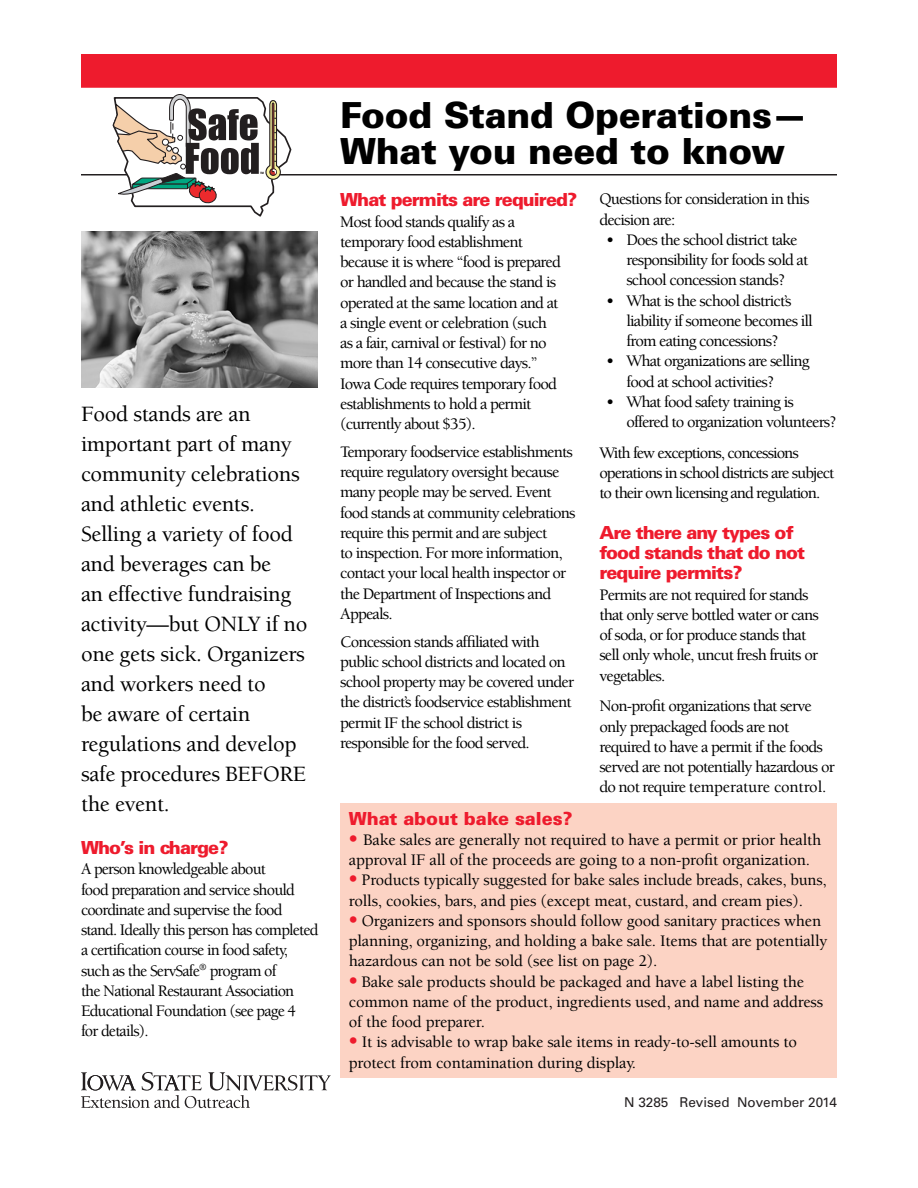
<style>
.page{position:relative;width:918px;height:1188px;background:#fff}
.page>*{position:absolute;margin:0;border:0;box-sizing:border-box;transform-origin:0 0}
.t1{font:900 36px/36px "Univers";letter-spacing:-.01em;color:#000}
.t2{font:500 22.5px/30px "Berkeley";letter-spacing:-.015em;color:#000}
.t3{font:900 18px/20.2px "Univers";letter-spacing:-.05em;color:#ee1b2d}
.t4{font:900 18px "Univers";letter-spacing:-.005em;color:#ee1b2d}
.t5{font:500 16.5px/20.2px "Berkeley";letter-spacing:-.05em;color:#000}
.t6{font:500 16.5px/20.2px "Berkeley";letter-spacing:-.01em;color:#000}
.t7{font:13.5px "Univers";color:#231f20}
.t8{font:700 condensed 3px "Univers";color:#231f20}
.s1{font-family:"Univers";font-weight:900;font-size:18px;color:#ee1b2d}
</style>
<div class="page">
<div style="left:81px;top:54px;width:756px;height:34px;background:#ee1b2d;border:2px solid #ee1b2d"></div>
<hr style="left:81px;top:174px;width:756px;height:2px;background:#231f20">
<svg style="left:112px;top:94px;width:180px;height:123px"></svg>
<svg style="left:81px;top:1072px;width:250px;height:36px"></svg>
<img style="left:81px;top:232px;width:236px;height:155px">
<div style="left:340px;top:803px;width:497px;height:275px;background:#fcd3c4"></div>
<p class="t8" style="left:260px;top:171px;width:5px">TM</p>
<p class="t2" style="left:81px;top:400px;width:220px">Food stands are an important part of many community celebrations and athletic events.</p>
<p class="t2" style="left:81px;top:520px;width:228px">Selling a variety of food and beverages can be<br>an effective fundraising activity—but ONLY if no one gets sick. Organizers and workers need to<br>be aware of certain regulations and develop safe procedures BEFORE the event.</p>
<p class="t3" style="left:81px;top:837px;width:149px">Who’s in charge?</p>
<p class="t5" style="left:81px;top:859px;width:239px">A person knowledgeable about<br>food preparation and service should coordinate and supervise the food stand. Ideally this person has completed a certification course in food safety, such as the ServSafe<sup>®</sup> program of<br>the National Restaurant Association Educational Foundation (see page 4<br>for details).</p>
<p class="t1" style="left:340px;top:96px;width:469px">Food Stand Operations—<br>What you need to know</p>
<p class="t3" style="left:340px;top:190px;width:239px">What permits are required?</p>
<p class="t5" style="left:340px;top:212px;width:222px">Most food stands qualify as a temporary food establishment because it is where “food is prepared or handled and because the stand is operated at the same location and at a single event or celebration (such as a fair, carnival or festival) for no more than 14 consecutive days.”<br>Iowa Code requires temporary food establishments to hold a permit (currently about $35).</p>
<p class="t5" style="left:340px;top:442px;width:237px">Temporary foodservice establishments require regulatory oversight because many people may be served. Event food stands at community celebrations require this permit and are subject<br>to inspection. For more information, contact your local health inspector or the Department of Inspections and Appeals.</p>
<p class="t5" style="left:340px;top:632px;width:235px">Concession stands affiliated with public school districts and located on school property may be covered under the district’s foodservice establishment permit IF the school district is responsible for the food served.</p>
<p class="t5" style="left:599px;top:189px;width:212px">Questions for consideration in this decision are:</p>
<p class="t5" style="left:626px;top:230px;width:183px;text-indent:-20px">• Does the school district take responsibility for foods sold at school concession stands?</p>
<p class="t5" style="left:626px;top:291px;width:188px;text-indent:-20px">• What is the school district’s liability if someone becomes ill from eating concessions?</p>
<p class="t5" style="left:626px;top:351px;width:185px;text-indent:-20px">• What organizations are selling food at school activities?</p>
<p class="t5" style="left:626px;top:392px;width:212px;text-indent:-20px">• What food safety training is offered to organization volunteers?</p>
<p class="t5" style="left:599px;top:443px;width:237px">With few exceptions, concessions operations in school districts are subject to their own licensing and regulation.</p>
<p class="t3" style="left:599px;top:522px;width:207px">Are there any types of food stands that do not require permits?</p>
<p class="t5" style="left:599px;top:585px;width:221px">Permits are not required for stands that only serve bottled water or cans of soda, or for produce stands that sell only whole, uncut fresh fruits or vegetables.</p>
<p class="t5" style="left:599px;top:696px;width:237px">Non-profit organizations that serve only prepackaged foods are not required to have a permit if the foods served are not potentially hazardous or do not require temperature control.</p>
<p class="t4" style="left:349px;top:807px;width:225px">What about bake sales?</p>
<p class="t6" style="left:349px;top:830px;width:474px"><span class="s1">•</span> Bake sales are generally not required to have a permit or prior health approval IF all of the proceeds are going to a non-profit organization.</p>
<p class="t6" style="left:349px;top:870px;width:479px"><span class="s1">•</span> Products typically suggested for bake sales include breads, cakes, buns, rolls, cookies, bars, and pies (except meat, custard, and cream pies).</p>
<p class="t6" style="left:349px;top:911px;width:480px"><span class="s1">•</span> Organizers and sponsors should follow good sanitary practices when planning, organizing, and holding a bake sale. Items that are potentially hazardous can not be sold (see list on page 2).</p>
<p class="t6" style="left:349px;top:972px;width:476px"><span class="s1">•</span> Bake sale products should be packaged and have a label listing the common name of the product, ingredients used, and name and address of the food preparer.</p>
<p class="t6" style="left:349px;top:1032px;width:450px"><span class="s1">•</span> It is advisable to wrap bake sale items in ready-to-sell amounts to protect from contamination during display.</p>
<p class="t7" style="left:624px;top:1094px;width:214px">N 3285 Revised November 2014</p>
</div>
